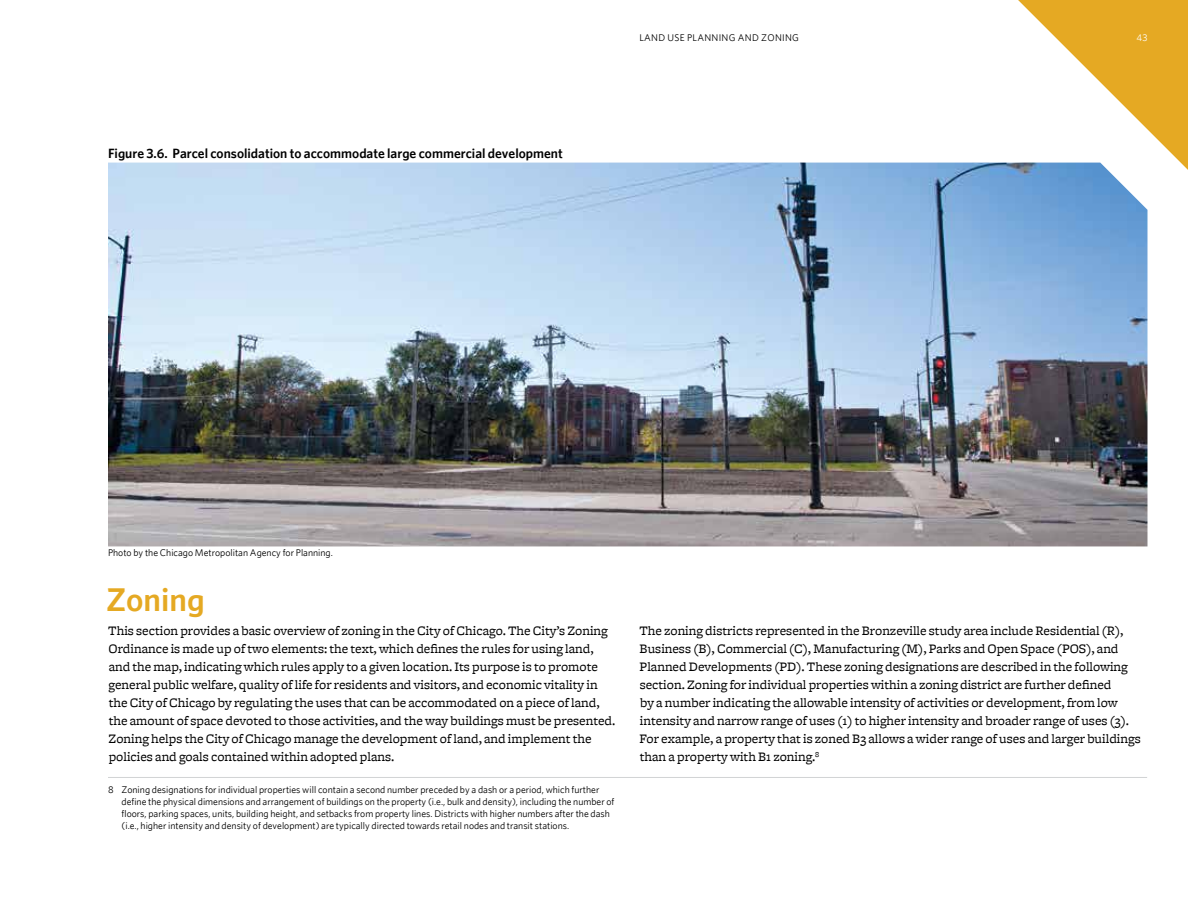
<style>
.page{position:relative;width:1188px;height:918px;background:#fff}
.page>*{position:absolute;margin:0;border:0;box-sizing:border-box;transform-origin:0 0}
.t1{font:700 33px "CMAP Sans";color:#e5a923}
.t2{font:13.5px/18px "CMAP Serif";color:#000}
.t3{font:700 13.5px "CMAP Sans";color:#000}
.t4{font:9.75px/12px "CMAP Sans";color:#000}
.t5{font:9.75px "CMAP Sans";letter-spacing:.03em;color:#000}
.t6{font:9.75px "CMAP Sans";color:#fff}
</style>
<div class="page">
<svg style="left:1018px;top:0;width:170px;height:170px"></svg>
<hr style="left:108px;top:777px;width:1039px;height:1px;background:#d1d3d4">
<img style="left:108px;top:163px;width:1040px;height:383px">
<p class="t3" style="left:108px;top:145px;width:456px">Figure 3.6. Parcel consolidation to accommodate large commercial development</p>
<p class="t5" style="left:639px;top:32px;width:161px">LAND USE PLANNING AND ZONING</p>
<p class="t6" style="left:1137px;top:32px;width:12px">43</p>
<p class="t4" style="left:108px;top:547px;width:226px">Photo by the Chicago Metropolitan Agency for Planning.</p>
<h1 class="t1" style="left:106px;top:579px;width:100px">Zoning</h1>
<p class="t2" style="left:108px;top:622px;width:509px">This section provides a basic overview of zoning in the City of Chicago. The City’s Zoning Ordinance is made up of two elements: the text, which defines the rules for using land, and the map, indicating which rules apply to a given location. Its purpose is to promote general public welfare, quality of life for residents and visitors, and economic vitality in the City of Chicago by regulating the uses that can be accommodated on a piece of land, the amount of space devoted to those activities, and the way buildings must be presented.<br>Zoning helps the City of Chicago manage the development of land, and implement the policies and goals contained within adopted plans.</p>
<p class="t2" style="left:639px;top:622px;width:503px">The zoning districts represented in the Bronzeville study area include Residential (R), Business (B), Commercial (C), Manufacturing (M), Parks and Open Space (POS), and Planned Developments (PD). These zoning designations are described in the following section. Zoning for individual properties within a zoning district are further defined<br>by a number indicating the allowable intensity of activities or development, from low intensity and narrow range of uses (1) to higher intensity and broader range of uses (3).<br>For example, a property that is zoned B3 allows a wider range of uses and larger buildings than a property with B1 zoning.<sup>8</sup></p>
<p class="t4" style="left:122px;top:783px;width:494px;text-indent:-14px">8 Zoning designations for individual properties will contain a second number preceded by a dash or a period, which further define the physical dimensions and arrangement of buildings on the property (i.e., bulk and density), including the number of floors, parking spaces, units, building height, and setbacks from property lines. Districts with higher numbers after the dash (i.e., higher intensity and density of development) are typically directed towards retail nodes and transit stations.</p>
</div>
